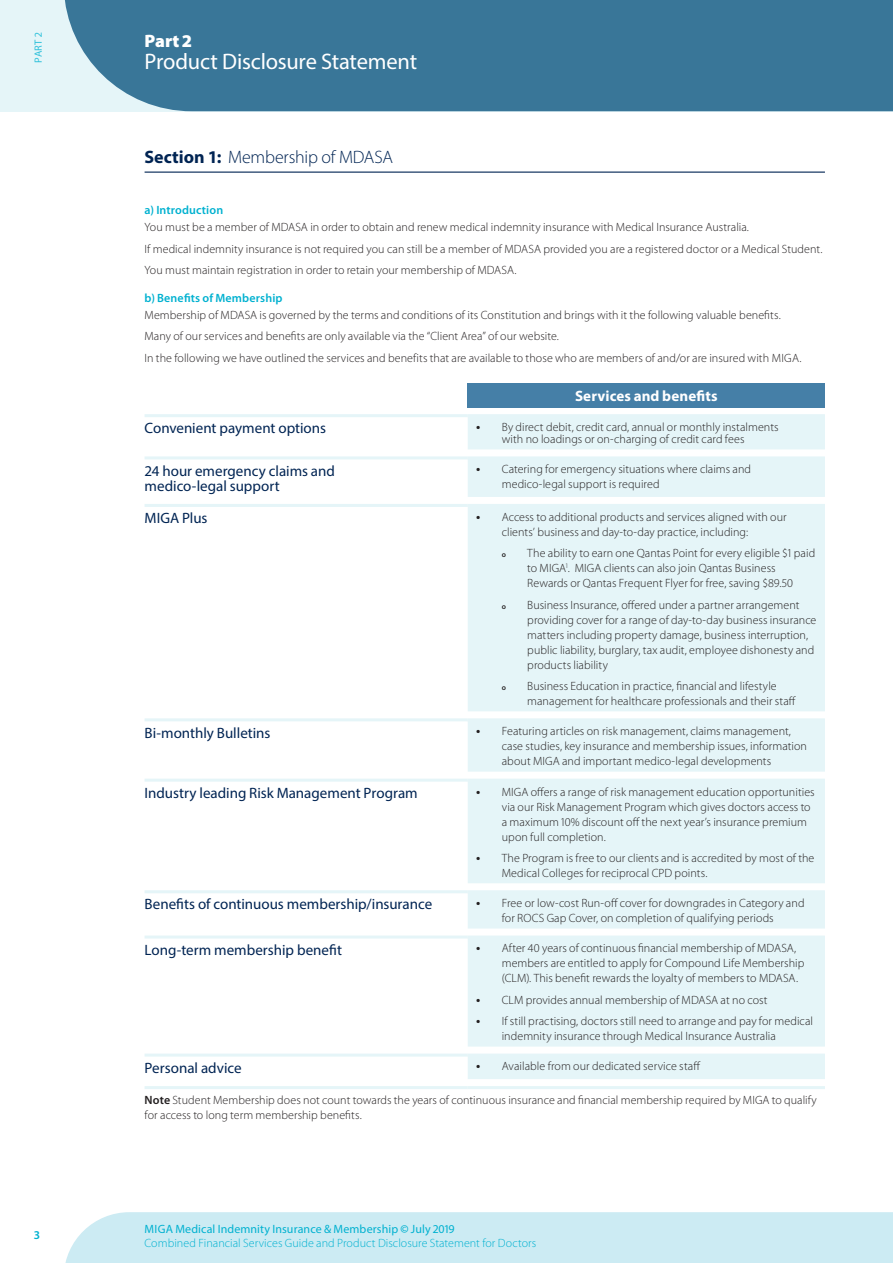
<style>
.page{position:relative;width:893px;height:1263px;background:#fff}
.page>*{position:absolute;margin:0;border:0;box-sizing:border-box;transform-origin:0 0}
.t1{font:22.5px "Myriad Pro";letter-spacing:-.01em;color:#fff}
.t2{font:300 18px "Myriad Pro";letter-spacing:-.015em;color:#002453}
.t3{font:900 18px "Myriad Pro";color:#fff}
.t4{font:15px/15px "Myriad Pro";color:#002453}
.t5{font:700 15px "Myriad Pro";letter-spacing:.005em;color:#fff}
.t6{font:300 12px/15px "Myriad Pro";letter-spacing:.005em;color:#231f20}
.t7{font:300 12px/14.2px "Myriad Pro";letter-spacing:.005em;color:#00b1d0}
.t8{font:600 12px "Myriad Pro";letter-spacing:.01em;color:#00b1d0}
.t9{font:10.5px "Myriad Pro";color:#2cc0da}
.t10{font:600 7.5px "Myriad Pro";color:#231f20}
.s1{font-weight:700}
.s2{font-weight:600;font-size:13.5px}
.s3{font-weight:600}
.s4{font-weight:400}
</style>
<div class="page">
<div style="left:65px;top:1212px;width:828px;height:51px;background:#ccebf3"></div>
<div style="left:0;top:0;width:893px;height:111px;background:#e5f5f8"></div>
<div style="left:65px;top:0;width:828px;height:111px;background:#397698"></div>
<hr style="left:145px;top:172px;width:680px;height:1px;background:#002453">
<div style="left:468px;top:383px;width:357px;height:24px;background:#457fa7"></div>
<svg style="left:468px;top:417px;width:357px;height:662px;background:#e6f5f8"></svg>
<hr style="left:145px;top:414px;width:323px;height:3px;background:#e5f5f8">
<hr style="left:468px;top:414px;width:357px;height:3px;background:#e5f5f8">
<hr style="left:145px;top:456px;width:323px;height:3px;background:#e5f5f8">
<hr style="left:468px;top:456px;width:357px;height:3px;background:#e5f5f8">
<hr style="left:145px;top:504px;width:323px;height:3px;background:#e5f5f8">
<hr style="left:468px;top:504px;width:357px;height:3px;background:#e5f5f8">
<hr style="left:145px;top:718px;width:323px;height:3px;background:#e5f5f8">
<hr style="left:468px;top:718px;width:357px;height:3px;background:#e5f5f8">
<hr style="left:145px;top:779px;width:323px;height:3px;background:#e5f5f8">
<hr style="left:468px;top:779px;width:357px;height:3px;background:#e5f5f8">
<hr style="left:145px;top:890px;width:323px;height:3px;background:#e5f5f8">
<hr style="left:468px;top:890px;width:357px;height:3px;background:#e5f5f8">
<hr style="left:145px;top:935px;width:323px;height:3px;background:#e5f5f8">
<hr style="left:468px;top:935px;width:357px;height:3px;background:#e5f5f8">
<hr style="left:145px;top:1053px;width:323px;height:3px;background:#e5f5f8">
<hr style="left:145px;top:1086px;width:323px;height:3px;background:#e5f5f8">
<hr style="left:468px;top:1053px;width:357px;height:3px;background:#e5f5f8">
<hr style="left:468px;top:1086px;width:357px;height:3px;background:#e5f5f8">
<p class="t9" style="left:32px;top:63px;width:32px;rotate:-90deg">PART 2</p>
<h2 class="t3" style="left:145px;top:29px;width:49px">Part 2</h2>
<h1 class="t1" style="left:145px;top:48px;width:274px">Product Disclosure Statement</h1>
<h2 class="t2" style="left:145px;top:146px;width:250px"><span class="s1">Section 1:</span> Membership of MDASA</h2>
<p class="t8" style="left:145px;top:203px;width:80px">a) Introduction</p>
<p class="t6" style="left:145px;top:217px;width:679px;line-height:21.5px">You must be a member of MDASA in order to obtain and renew medical indemnity insurance with Medical Insurance Australia.<br>If medical indemnity insurance is not required you can still be a member of MDASA provided you are a registered doctor or a Medical Student.<br>You must maintain registration in order to retain your membership of MDASA.</p>
<p class="t8" style="left:145px;top:290px;width:139px">b) Benefits of Membership</p>
<p class="t6" style="left:145px;top:304px;width:659px;line-height:21.5px">Membership of MDASA is governed by the terms and conditions of its Constitution and brings with it the following valuable benefits.<br>Many of our services and benefits are only available via the “Client Area” of our website.<br>In the following we have outlined the services and benefits that are available to those who are members of and/or are insured with MIGA.</p>
<p class="t5" style="left:575px;top:386px;width:144px">Services and benefits</p>
<p class="t4" style="left:145px;top:420px;width:183px">Convenient payment options</p>
<p class="t6" style="left:502px;top:421px;width:278px;line-height:12px;text-indent:-26px"><span class="s2">•</span> By direct debit, credit card, annual or monthly instalments with no loadings or on-charging of credit card fees</p>
<p class="t4" style="left:145px;top:463px;width:192px">24 hour emergency claims and medico-legal support</p>
<p class="t6" style="left:502px;top:462px;width:251px;text-indent:-26px"><span class="s2">•</span> Catering for emergency situations where claims and medico-legal support is required</p>
<p class="t4" style="left:145px;top:510px;width:64px">MIGA Plus</p>
<p class="t6" style="left:502px;top:509px;width:286px;text-indent:-26px"><span class="s2">•</span> Access to additional products and services aligned with our clients’ business and day-to-day practice, including:</p>
<p class="t10" style="left:502px;top:550px;width:6px">o</p>
<p class="t6" style="left:527px;top:546px;width:289px">The ability to earn one Qantas Point for every eligible $1 paid to MIGA<sup>1</sup>. MIGA clients can also join Qantas Business<br>Rewards or Qantas Frequent Flyer for free, saving $89.50</p>
<p class="t10" style="left:502px;top:601px;width:6px">o</p>
<p class="t6" style="left:527px;top:597px;width:291px">Business Insurance, offered under a partner arrangement providing cover for a range of day-to-day business insurance matters including property damage, business interruption, public liability, burglary, tax audit, employee dishonesty and products liability</p>
<p class="t10" style="left:502px;top:683px;width:6px">o</p>
<p class="t6" style="left:527px;top:678px;width:270px">Business Education in practice, financial and lifestyle management for healthcare professionals and their staff</p>
<p class="t4" style="left:145px;top:725px;width:127px">Bi-monthly Bulletins</p>
<p class="t6" style="left:502px;top:724px;width:307px;text-indent:-26px"><span class="s2">•</span> Featuring articles on risk management, claims management, case studies, key insurance and membership issues, information about MIGA and important medico-legal developments</p>
<p class="t4" style="left:145px;top:785px;width:275px">Industry leading Risk Management Program</p>
<p class="t6" style="left:502px;top:784px;width:314px;text-indent:-26px"><span class="s2">•</span> MIGA offers a range of risk management education opportunities via our Risk Management Program which gives doctors access to a maximum 10% discount off the next year’s insurance premium upon full completion.</p>
<p class="t6" style="left:502px;top:850px;width:314px;text-indent:-26px"><span class="s2">•</span> The Program is free to our clients and is accredited by most of the<br>Medical Colleges for reciprocal CPD points.</p>
<p class="t4" style="left:145px;top:897px;width:289px">Benefits of continuous membership/insurance</p>
<p class="t6" style="left:476px;top:895px;width:330px;text-align:center"><span class="s2">•</span> Free or low-cost Run-off cover for downgrades in Category and for ROCS Gap Cover, on completion of qualifying periods</p>
<p class="t4" style="left:145px;top:942px;width:199px">Long-term membership benefit</p>
<p class="t6" style="left:502px;top:941px;width:304px;text-indent:-26px"><span class="s2">•</span> After 40 years of continuous financial membership of MDASA, members are entitled to apply for Compound Life Membership (CLM). This benefit rewards the loyalty of members to MDASA.</p>
<p class="t6" style="left:476px;top:992px;width:293px"><span class="s2">•</span> CLM provides annual membership of MDASA at no cost</p>
<p class="t6" style="left:502px;top:1013px;width:313px;text-indent:-26px"><span class="s2">•</span> If still practising, doctors still need to arrange and pay for medical indemnity insurance through Medical Insurance Australia</p>
<p class="t4" style="left:145px;top:1060px;width:99px">Personal advice</p>
<p class="t6" style="left:476px;top:1059px;width:226px"><span class="s2">•</span> Available from our dedicated service staff</p>
<p class="t6" style="left:145px;top:1093px;width:674px"><span class="s3">Note</span> Student Membership does not count towards the years of continuous insurance and financial membership required by MIGA to qualify for access to long term membership benefits.</p>
<p class="t8" style="left:34px;top:1227px;width:7px">3</p>
<p class="t7" style="left:145px;top:1221px;width:393px"><span class="s4">MIGA Medical Indemnity Insurance &amp; Membership</span> <span class="s3">©</span> <span class="s4">July 2019<br></span>Combined Financial Services Guide and Product Disclosure Statement for Doctors</p>
</div>
